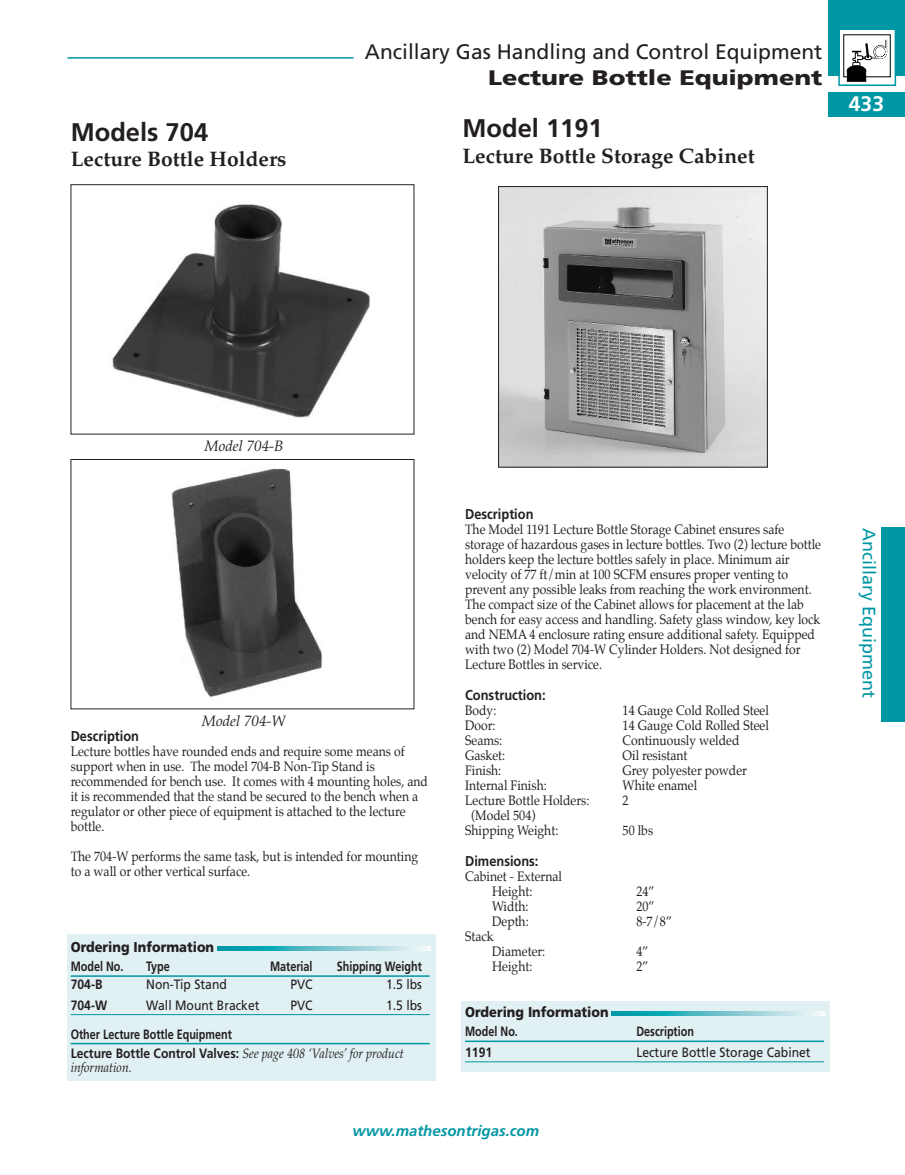
<style>
.page{position:relative;width:905px;height:1175px;background:#fff}
.page>*{position:absolute;margin:0;border:0;box-sizing:border-box;transform-origin:0 0}
.t1{font:700 25.5px "Frutiger";color:#231f20}
.t2{font:700 21px "Palatino";color:#231f20}
.t3{font:21px "Frutiger";color:#231f20}
.t4{font:900 21px "Frutiger";color:#231f20;scale:1.2 1}
.t5{font:700 21px "Frutiger";color:#fff}
.t6{font:18px "Frutiger";color:#0097a4}
.t7{font:italic 700 15px "Frutiger";color:#0097a4}
.t8{font:italic 15px "Palatino";color:#231f20}
.t9{font:700 14.25px "Frutiger";color:#231f20;scale:.9 1}
.t10{font:900 14.25px "Frutiger";color:#231f20;scale:.9 1}
.t11{font:13.5px/15px "Palatino";color:#231f20;scale:.9 1}
.t12{font:700 13.5px "Frutiger";color:#231f20;scale:.8 1}
.t13{font:13.5px "Frutiger";color:#231f20;scale:.9 1}
.t14{font:italic 13.5px/13.5px "Palatino";color:#231f20;scale:.9 1}
.t15{font:700 13.5px "Frutiger";color:#231f20;scale:.9 1}
.s1{font-family:"Frutiger";font-weight:700;font-style:normal}
</style>
<div class="page">
<hr style="left:68px;top:57px;width:285px;height:2px;background:#0097a4">
<div style="left:828px;top:0;width:76px;height:75px;background:#0097a4"></div>
<div style="left:828px;top:92px;width:76px;height:25px;background:#0097a4"></div>
<svg style="left:839px;top:30px;width:55px;height:54px"></svg>
<svg style="left:845px;top:39px;width:43px;height:43px;background:#bdbdbd"></svg>
<div style="left:838px;top:28px;width:58px;height:58px;border:2px solid #0097a4"></div>
<div style="left:881px;top:526px;width:23px;height:195px;background:#0097a4"></div>
<div style="left:461px;top:1000px;width:368px;height:71px;background:#e1f0f3"></div>
<div style="left:68px;top:934px;width:368px;height:146px;background:#e1f0f3"></div>
<img style="left:112px;top:204px;width:258px;height:214px">
<hr style="left:71px;top:975px;width:358px;height:1px;background:#0097a4">
<hr style="left:71px;top:1014px;width:358px;height:1px;background:#0097a4">
<hr style="left:71px;top:1042px;width:358px;height:2px;background:#0097a4">
<hr style="left:465px;top:1040px;width:359px;height:2px;background:#0097a4">
<hr style="left:465px;top:1061px;width:359px;height:1px;background:#0097a4">
<svg style="left:218px;top:946px;width:212px;height:4px"></svg>
<img style="left:500px;top:188px;width:265px;height:277px">
<div style="left:498px;top:186px;width:269px;height:281px;border:1px solid #231f20"></div>
<svg style="left:611px;top:1011px;width:213px;height:4px"></svg>
<img style="left:171px;top:468px;width:151px;height:229px">
<h1 class="t1" style="left:71px;top:121px;width:139px">Models 704</h1>
<h2 class="t2" style="left:71px;top:151px;width:217px">Lecture Bottle Holders</h2>
<h2 class="t3" style="left:365px;top:44px;width:459px">Ancillary Gas Handling and Control Equipment</h2>
<h2 class="t4" style="left:488px;top:69px;width:280px">Lecture Bottle Equipment</h2>
<h1 class="t1" style="left:462px;top:118px;width:142px">Model 1191</h1>
<h2 class="t2" style="left:462px;top:148px;width:294px">Lecture Bottle Storage Cabinet</h2>
<h2 class="t5" style="left:849px;top:96px;width:37px">433</h2>
<p class="t8" style="left:205px;top:440px;width:80px">Model 704-B</p>
<p class="t8" style="left:202px;top:715px;width:85px">Model 704-W</p>
<p class="t9" style="left:71px;top:730px;width:77px">Description</p>
<p class="t11" style="left:71px;top:744px;width:398px">Lecture bottles have rounded ends and require some means of support when in use. The model 704-B Non-Tip Stand is recommended for bench use. It comes with 4 mounting holes, and it is recommended that the stand be secured to the bench when a regulator or other piece of equipment is attached to the lecture bottle.</p>
<p class="t11" style="left:71px;top:849px;width:387px">The 704-W performs the same task, but is intended for mounting to a wall or other vertical surface.</p>
<p class="t10" style="left:71px;top:941px;width:161px">Ordering Information</p>
<p class="t12" style="left:71px;top:960px;width:67px">Model No.</p>
<p class="t12" style="left:146px;top:960px;width:31px">Type</p>
<p class="t12" style="left:270px;top:960px;width:55px">Material</p>
<p class="t12" style="left:337px;top:960px;width:108px">Shipping Weight</p>
<p class="t15" style="left:71px;top:978px;width:37px">704-B</p>
<p class="t13" style="left:146px;top:978px;width:91px">Non-Tip Stand</p>
<p class="t13" style="left:290px;top:978px;width:26px">PVC</p>
<p class="t13" style="left:386px;top:978px;width:41px">1.5 lbs</p>
<p class="t15" style="left:71px;top:999px;width:42px">704-W</p>
<p class="t13" style="left:146px;top:999px;width:127px">Wall Mount Bracket</p>
<p class="t13" style="left:290px;top:999px;width:26px">PVC</p>
<p class="t13" style="left:386px;top:999px;width:41px">1.5 lbs</p>
<p class="t12" style="left:71px;top:1028px;width:203px">Other Lecture Bottle Equipment</p>
<p class="t14" style="left:71px;top:1048px;width:372px"><span class="s1">Lecture Bottle Control Valves:</span> See page 408 ‘Valves’ for product information.</p>
<p class="t9" style="left:465px;top:508px;width:77px">Description</p>
<p class="t11" style="left:465px;top:522px;width:397px">The Model 1191 Lecture Bottle Storage Cabinet ensures safe storage of hazardous gases in lecture bottles. Two (2) lecture bottle holders keep the lecture bottles safely in place. Minimum air velocity of 77 ft/min at 100 SCFM ensures proper venting to prevent any possible leaks from reaching the work environment.<br>The compact size of the Cabinet allows for placement at the lab bench for easy access and handling. Safety glass window, key lock and NEMA 4 enclosure rating ensure additional safety. Equipped with two (2) Model 704-W Cylinder Holders. Not designed for Lecture Bottles in service.</p>
<p class="t9" style="left:465px;top:689px;width:91px">Construction:</p>
<p class="t11" style="left:465px;top:704px;width:36px">Body:</p>
<p class="t11" style="left:622px;top:704px;width:164px">14 Gauge Cold Rolled Steel</p>
<p class="t11" style="left:465px;top:719px;width:35px">Door:</p>
<p class="t11" style="left:622px;top:719px;width:164px">14 Gauge Cold Rolled Steel</p>
<p class="t11" style="left:465px;top:734px;width:43px">Seams:</p>
<p class="t11" style="left:622px;top:734px;width:131px">Continuously welded</p>
<p class="t11" style="left:465px;top:749px;width:46px">Gasket:</p>
<p class="t11" style="left:622px;top:749px;width:74px">Oil resistant</p>
<p class="t11" style="left:465px;top:764px;width:42px">Finish:</p>
<p class="t11" style="left:622px;top:764px;width:140px">Grey polyester powder</p>
<p class="t11" style="left:465px;top:779px;width:92px">Internal Finish:</p>
<p class="t11" style="left:622px;top:779px;width:84px">White enamel</p>
<p class="t11" style="left:465px;top:794px;width:140px">Lecture Bottle Holders:</p>
<p class="t11" style="left:622px;top:794px;width:8px">2</p>
<p class="t11" style="left:465px;top:809px;width:105px;text-indent:6px">(Model 504)<br>Shipping Weight:</p>
<p class="t11" style="left:622px;top:824px;width:35px">50 lbs</p>
<p class="t9" style="left:465px;top:855px;width:83px">Dimensions:</p>
<p class="t11" style="left:465px;top:870px;width:109px;text-align:center">Cabinet - External<br>Height:</p>
<p class="t11" style="left:636px;top:885px;width:22px">24”</p>
<p class="t11" style="left:492px;top:900px;width:42px">Width:</p>
<p class="t11" style="left:636px;top:900px;width:22px">20”</p>
<p class="t11" style="left:492px;top:915px;width:42px">Depth:</p>
<p class="t11" style="left:636px;top:915px;width:41px">8-7/8”</p>
<p class="t11" style="left:492px;top:930px;width:61px;text-indent:-27px">Stack<br>Diameter:</p>
<p class="t11" style="left:636px;top:945px;width:15px">4”</p>
<p class="t11" style="left:492px;top:960px;width:46px">Height:</p>
<p class="t11" style="left:636px;top:960px;width:15px">2”</p>
<p class="t10" style="left:465px;top:1006px;width:161px">Ordering Information</p>
<p class="t12" style="left:465px;top:1026px;width:67px">Model No.</p>
<p class="t12" style="left:636px;top:1026px;width:73px">Description</p>
<p class="t15" style="left:465px;top:1047px;width:32px">1191</p>
<p class="t13" style="left:636px;top:1047px;width:195px">Lecture Bottle Storage Cabinet</p>
<p class="t7" style="left:352px;top:1125px;width:188px">www.mathesontrigas.com</p>
<h3 class="t6" style="left:876px;top:528px;width:171px;rotate:90deg">Ancillary Equipment</h3>
</div>
